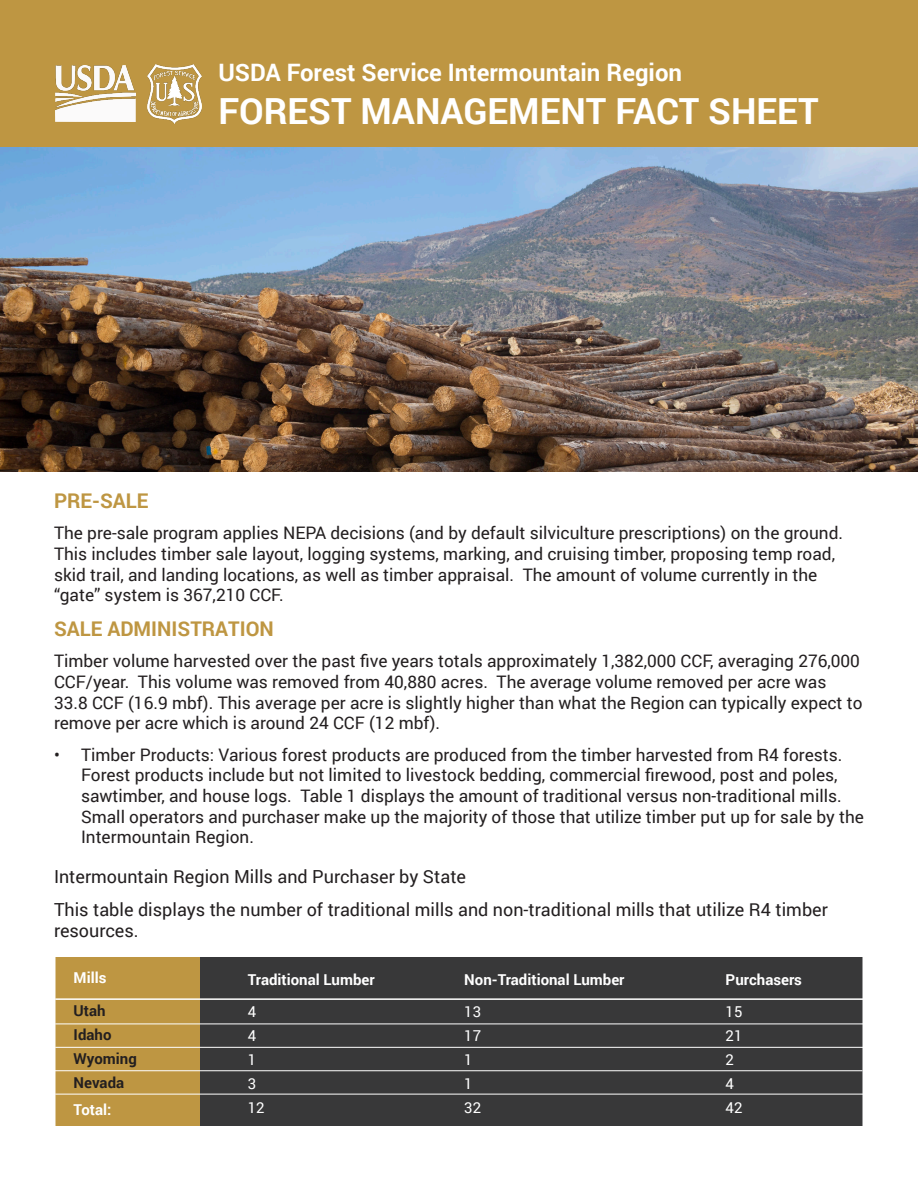
<style>
.page{position:relative;width:918px;height:1188px;background:#fff}
.page>*{position:absolute;margin:0;border:0;box-sizing:border-box;transform-origin:0 0}
.t1{font:700 36px "Roboto";color:#fff}
.t2{font:700 24px "Roboto";color:#fff}
.text{font:700 20.25px "Roboto";color:#be9642}
.t3{font:18px/21.6px "Roboto";color:#231f20}
.text-2{font:17.25px/20.7px "Roboto";color:#231f20}
.t4{font:700 15px "Roboto";color:#fff}
.t5{font:15px "Roboto";color:#fff}
.t6{font:700 15px "Roboto";color:#231f20}
</style>
<div class="page">
<img style="left:0;top:147px;width:918px;height:325px">
<div style="left:54px;top:957px;width:146px;height:169px;background:#be9642"></div>
<div style="left:200px;top:957px;width:664px;height:169px;background:#383839"></div>
<hr style="left:55px;top:998px;width:809px;height:2px;background:#fff">
<hr style="left:54px;top:957px;width:2px;height:169px;background:#fff">
<hr style="left:862px;top:957px;width:2px;height:170px;background:#fff">
<hr style="left:55px;top:1024px;width:809px;height:1px;background:#fff">
<hr style="left:55px;top:1047px;width:809px;height:1px;background:#fff">
<hr style="left:55px;top:1094px;width:809px;height:1px;background:#fff">
<hr style="left:54px;top:1070px;width:808px;height:1px;background:#fff">
<div style="left:0;top:0;width:918px;height:147px;background:#be9642"></div>
<img style="left:55px;top:66px;width:81px;height:55px">
<img style="left:148px;top:64px;width:53px;height:60px">
<h2 class="t2" style="left:218px;top:55px;width:465px">USDA Forest Service Intermountain Region</h2>
<h1 class="t1" style="left:218px;top:85px;width:602px">FOREST MANAGEMENT FACT SHEET</h1>
<p class="text" style="left:54px;top:487px;width:96px">PRE-SALE</p>
<p class="text-2" style="left:54px;top:522px;width:791px">The pre-sale program applies NEPA decisions (and by default silviculture prescriptions) on the ground.<br>This includes timber sale layout, logging systems, marking, and cruising timber, proposing temp road, skid trail, and landing locations, as well as timber appraisal. The amount of volume currently in the “gate” system is 367,210 CCF.</p>
<p class="text" style="left:54px;top:615px;width:221px">SALE ADMINISTRATION</p>
<p class="text-2" style="left:54px;top:650px;width:810px">Timber volume harvested over the past five years totals approximately 1,382,000 CCF, averaging 276,000<br>CCF/year. This volume was removed from 40,880 acres. The average volume removed per acre was 33.8 CCF (16.9 mbf). This average per acre is slightly higher than what the Region can typically expect to remove per acre which is around 24 CCF (12 mbf).</p>
<p class="text-2" style="left:81px;top:743px;width:785px;text-indent:-27px">• Timber Products: Various forest products are produced from the timber harvested from R4 forests.<br>Forest products include but not limited to livestock bedding, commercial firewood, post and poles, sawtimber, and house logs. Table 1 displays the amount of traditional versus non-traditional mills.<br>Small operators and purchaser make up the majority of those that utilize timber put up for sale by the Intermountain Region.</p>
<p class="t3" style="left:54px;top:866px;width:414px">Intermountain Region Mills and Purchaser by State</p>
<p class="t3" style="left:54px;top:898px;width:775px">This table displays the number of traditional mills and non-traditional mills that utilize R4 timber resources.</p>
<p class="t4" style="left:74px;top:967px;width:34px">Mills</p>
<p class="t4" style="left:248px;top:969px;width:128px">Traditional Lumber</p>
<p class="t5" style="left:248px;top:1001px;width:10px">4</p>
<p class="t5" style="left:248px;top:1025px;width:10px">4</p>
<p class="t5" style="left:248px;top:1049px;width:10px">1</p>
<p class="t5" style="left:248px;top:1073px;width:10px">3</p>
<p class="t5" style="left:248px;top:1097px;width:18px">12</p>
<p class="t4" style="left:464px;top:969px;width:162px">Non-Traditional Lumber</p>
<p class="t5" style="left:464px;top:1001px;width:18px">13</p>
<p class="t5" style="left:464px;top:1025px;width:18px">17</p>
<p class="t5" style="left:464px;top:1049px;width:10px">1</p>
<p class="t5" style="left:464px;top:1073px;width:10px">1</p>
<p class="t5" style="left:464px;top:1097px;width:18px">32</p>
<p class="t4" style="left:726px;top:969px;width:78px">Purchasers</p>
<p class="t5" style="left:726px;top:1001px;width:18px">15</p>
<p class="t5" style="left:726px;top:1025px;width:18px">21</p>
<p class="t5" style="left:726px;top:1049px;width:10px">2</p>
<p class="t5" style="left:726px;top:1073px;width:10px">4</p>
<p class="t5" style="left:726px;top:1097px;width:18px">42</p>
<p class="t6" style="left:74px;top:1000px;width:34px">Utah</p>
<p class="t6" style="left:74px;top:1024px;width:39px">Idaho</p>
<p class="t6" style="left:74px;top:1048px;width:65px">Wyoming</p>
<p class="t6" style="left:74px;top:1072px;width:52px">Nevada</p>
<p class="t4" style="left:74px;top:1099px;width:39px">Total:</p>
</div>
